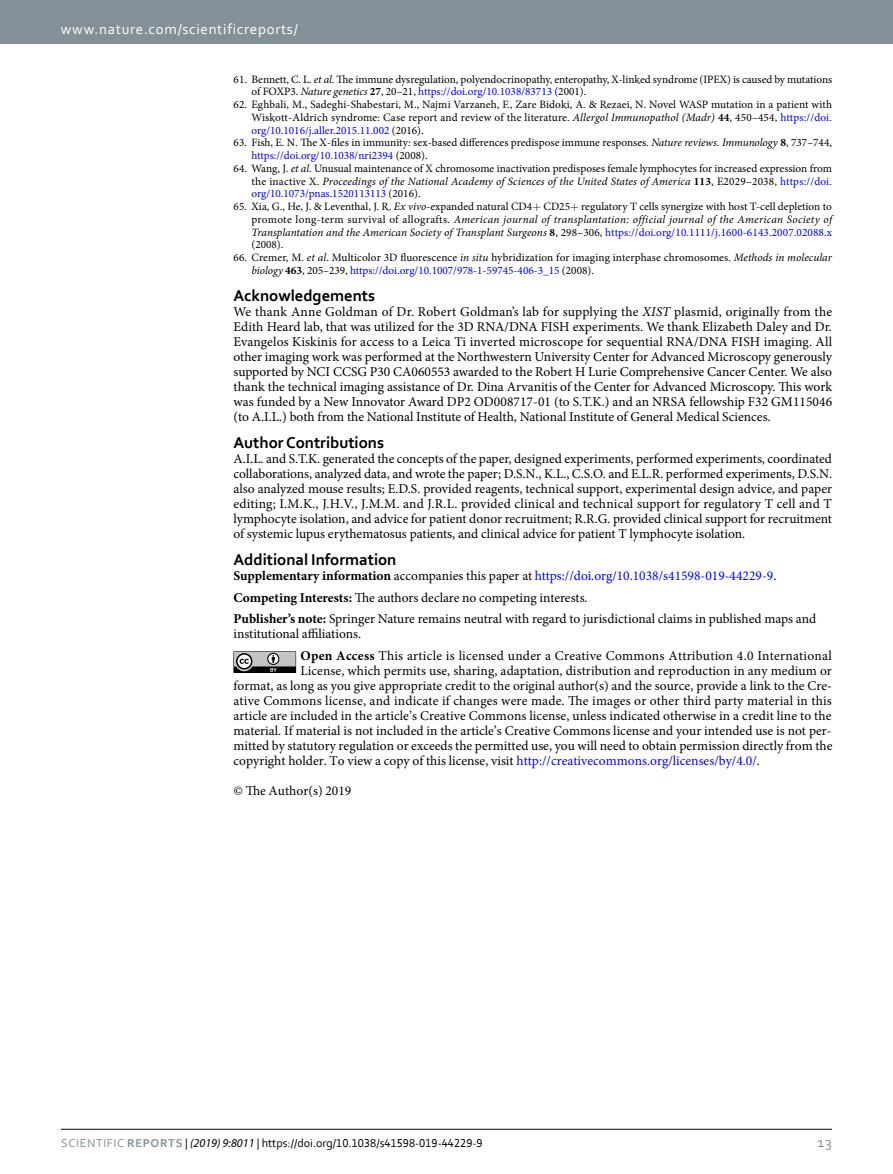
<style>
.page{position:relative;width:893px;height:1174px;background:#fff}
.page>*{position:absolute;margin:0;border:0;box-sizing:border-box;transform-origin:0 0}
.t1{font:16.5px "Corbel Bold 2";color:#000}
.t2{font:15px "Corbel 2";letter-spacing:.045em;color:#fff}
.t3{font:15px "Corbel 2";color:#839097}
.t4{font:13.5px/15px "Minion Pro";color:#000;text-align:justify}
.t5{font:13.5px/21.8px "Minion Pro";letter-spacing:.02em;color:#000}
.t6{font:12px "Corbel";color:#000}
.t7{font:11.25px/12.8px "Minion Pro";color:#000}
.s1{font-style:italic}
.s2{font-weight:700}
.s3{color:#00f}
.s4{font-family:"Corbel 2";color:#839097}
.s5{font-family:"Corbel Bold 2";color:#839097}
.s6{font-family:"Corbel 2"}
.s7{font-family:"Myriad Pro";font-style:italic}
</style>
<div class="page">
<hr style="left:61px;top:1129px;width:771px;height:1px;background:#000">
<div style="left:0;top:0;width:893px;height:43px;background:#839097"></div>
<svg style="left:233px;top:651px;width:63px;height:22px"></svg>
<p class="t2" style="left:61px;top:19px;width:238px">www.nature.com/scientificreports/</p>
<p class="t7" style="left:251px;top:73px;width:582px;text-indent:-18px">61. Bennett, C. L. <span class="s1">et al</span>. The immune dysregulation, polyendocrinopathy, enteropathy, X-linked syndrome (IPEX) is caused by mutations of FOXP3. <span class="s1">Nature genetics</span> <span class="s2">27</span>, 20–21, <span class="s3">https://doi.org/10.1038/83713</span> (2001).</p>
<p class="t7" style="left:251px;top:98px;width:582px;text-align:justify;text-indent:-18px">62. Eghbali, M., Sadeghi-Shabestari, M., Najmi Varzaneh, F., Zare Bidoki, A. &amp; Rezaei, N. Novel WASP mutation in a patient with Wiskott-Aldrich syndrome: Case report and review of the literature. <span class="s1">Allergol Immunopathol (Madr)</span> <span class="s2">44</span>, 450–454, <span class="s3">https://doi. org/10.1016/j.aller.2015.11.002</span> (2016).</p>
<p class="t7" style="left:251px;top:136px;width:582px;text-indent:-18px">63. Fish, E. N. The X-files in immunity: sex-based differences predispose immune responses. <span class="s1">Nature reviews. Immunology</span> <span class="s2">8</span>, 737–744, <span class="s3">https://doi.org/10.1038/nri2394</span> (2008).</p>
<p class="t7" style="left:251px;top:162px;width:582px;text-align:justify;text-indent:-18px">64. Wang, J. <span class="s1">et al</span>. Unusual maintenance of X chromosome inactivation predisposes female lymphocytes for increased expression from the inactive X. <span class="s1">Proceedings of the National Academy of Sciences of the United States of America</span> <span class="s2">113</span>, E2029–2038, <span class="s3">https://doi. org/10.1073/pnas.1520113113</span> (2016).</p>
<p class="t7" style="left:251px;top:200px;width:582px;text-align:justify;text-indent:-18px">65. Xia, G., He, J. &amp; Leventhal, J. R. <span class="s1">Ex vivo</span>-expanded natural CD4 CD25 regulatory T cells synergize with host T-cell depletion to promote long-term survival of allografts. <span class="s1">American journal of transplantation: official journal of the American Society of Transplantation and the American Society of Transplant Surgeons</span> <span class="s2">8</span>, 298–306, <span class="s3">https://doi.org/10.1111/j.1600-6143.2007.02088.x </span>(2008).</p>
<p class="t7" style="left:251px;top:251px;width:582px;text-indent:-18px">66. Cremer, M. <span class="s1">et al</span>. Multicolor 3D fluorescence <span class="s1">in situ</span> hybridization for imaging interphase chromosomes. <span class="s1">Methods in molecular biology</span> <span class="s2">463</span>, 205–239, <span class="s3">https://doi.org/10.1007/978-1-59745-406-3_15</span> (2008).</p>
<p class="t1" style="left:233px;top:285px;width:143px">Acknowledgements</p>
<p class="t4" style="left:233px;top:304px;width:600px">We thank Anne Goldman of Dr. Robert Goldman’s lab for supplying the <span class="s1">XIST</span> plasmid, originally from the Edith Heard lab, that was utilized for the 3D RNA/DNA FISH experiments. We thank Elizabeth Daley and Dr.<br>Evangelos Kiskinis for access to a Leica Ti inverted microscope for sequential RNA/DNA FISH imaging. All other imaging work was performed at the Northwestern University Center for Advanced Microscopy generously supported by NCI CCSG P30 CA060553 awarded to the Robert H Lurie Comprehensive Cancer Center. We also thank the technical imaging assistance of Dr. Dina Arvanitis of the Center for Advanced Microscopy. This work was funded by a New Innovator Award DP2 OD008717-01 (to S.T.K.) and an NRSA fellowship F32 GM115046 (to A.I.L.) both from the National Institute of Health, National Institute of General Medical Sciences.</p>
<p class="t1" style="left:233px;top:432px;width:152px">Author Contributions</p>
<p class="t4" style="left:233px;top:451px;width:600px">A.I.L. and S.T.K. generated the concepts of the paper, designed experiments, performed experiments, coordinated collaborations, analyzed data, and wrote the paper; D.S.N., K.L., C.S.O. and E.L.R. performed experiments, D.S.N. also analyzed mouse results; E.D.S. provided reagents, technical support, experimental design advice, and paper editing; I.M.K., J.H.V., J.M.M. and J.R.L. provided clinical and technical support for regulatory T cell and T lymphocyte isolation, and advice for patient donor recruitment; R.R.G. provided clinical support for recruitment of systemic lupus erythematosus patients, and clinical advice for patient T lymphocyte isolation.</p>
<p class="t1" style="left:233px;top:549px;width:164px">Additional Information</p>
<p class="t4" style="left:233px;top:565px;width:584px;line-height:21.8px;text-align:left"><span class="s2">Supplementary information</span> accompanies this paper at <span class="s3">https://doi.org/10.1038/s41598-019-44229-9</span>.<br><span class="s2">Competing Interests:</span> The authors declare no competing interests.<br><span class="s2">Publisher’s note:</span> Springer Nature remains neutral with regard to jurisdictional claims in published maps and</p>
<p class="t5" style="left:301px;top:623px;width:533px;text-indent:-67px">institutional affiliations.<br><span class="s2">Open Access</span> This article is licensed under a Creative Commons Attribution 4.0 International</p>
<p class="t4" style="left:233px;top:663px;width:601px;text-indent:67px">License, which permits use, sharing, adaptation, distribution and reproduction in any medium or format, as long as you give appropriate credit to the original author(s) and the source, provide a link to the Cre&shy;ative Commons license, and indicate if changes were made. The images or other third party material in this article are included in the article’s Creative Commons license, unless indicated otherwise in a credit line to the material. If material is not included in the article’s Creative Commons license and your intended use is not per&shy;mitted by statutory regulation or exceeds the permitted use, you will need to obtain permission directly from the copyright holder. To view a copy of this license, visit <span class="s3">http://creativecommons.org/licenses/by/4.0/</span>.</p>
<p class="t4" style="left:233px;top:783px;width:119px">© The Author(s) 2019</p>
<p class="t6" style="left:61px;top:1135px;width:423px"><span class="s4">Scientific</span> <span class="s5">Reports</span> <span class="s6">|</span> <span class="s7">(2019) 9:8011</span> <span class="s6">|</span> https://doi.org/10.1038/s41598-019-44229-9</p>
<p class="t3" style="left:817px;top:1132px;width:16px">13</p>
</div>
